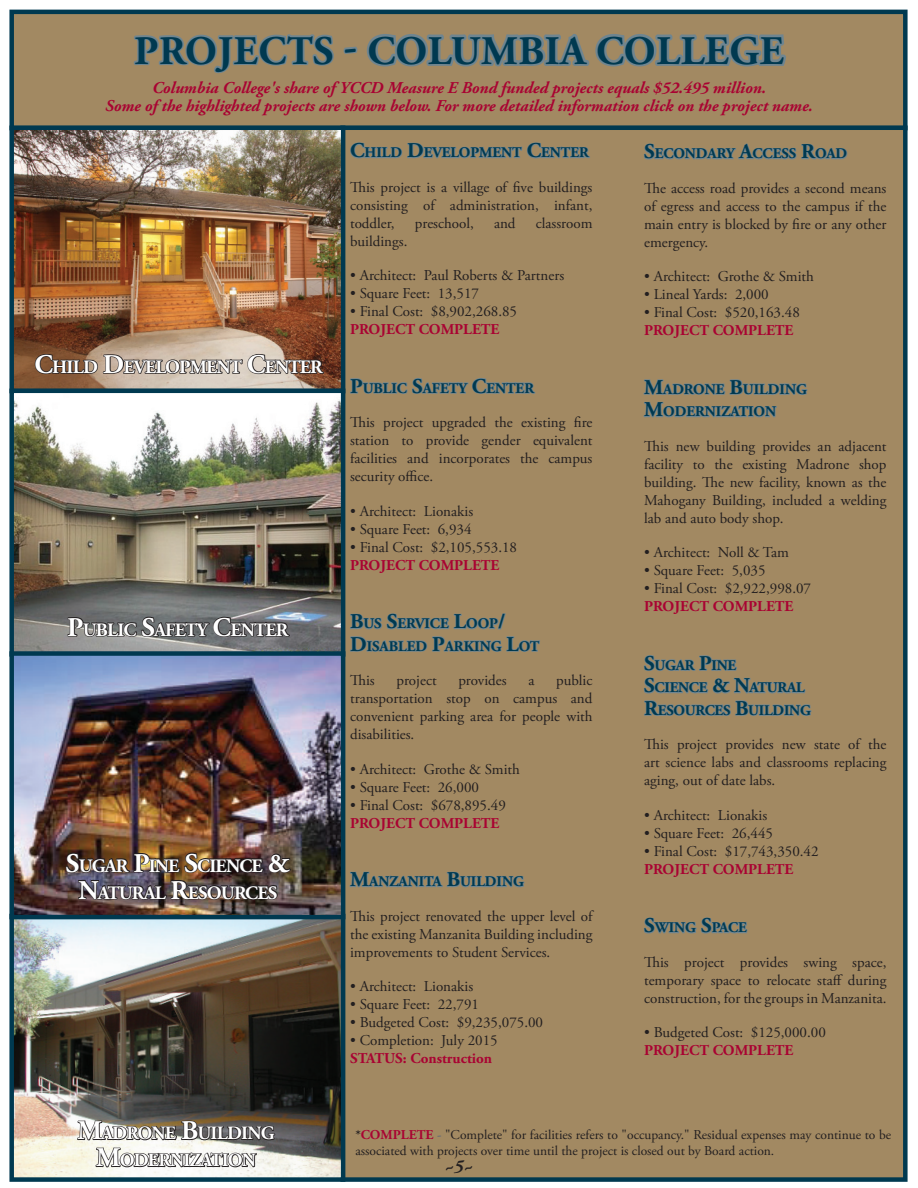
<style>
.page{position:relative;width:918px;height:1188px;background:#fff}
.page>*{position:absolute;margin:0;border:0;box-sizing:border-box;transform-origin:0 0}
.t1{font:700 40.5px "Adobe Garamond Pro";letter-spacing:.015em;color:#003950}
.t2{font:700 18.9px/27px "Adobe Garamond Pro";letter-spacing:-.045em;color:#fff;text-align:center}
.t3{font:italic 700 18px "Adobe Garamond Pro";color:#231f20}
.t4{font:italic 700 16.5px/18px "Adobe Garamond Pro";color:#a90332;text-align:center}
.t5{font:15px/18px "Adobe Garamond Pro";color:#231f20;text-align:justify}
.t6{font:700 15px "Adobe Garamond Pro";color:#a90332}
.t7{font:700 14.7px/22.5px "Adobe Garamond Pro";color:#003950}
.t8{font:13.5px/16.2px "Adobe Garamond Pro";color:#231f20}
.t9{font:700 13.5px "Adobe Garamond Pro";color:#a90332}
.s1{font-size:27px}
.s2{font-size:21px}
.s3{font-weight:700;color:#6c6d70}
.s4{color:#231f20}
</style>
<div class="page">
<div style="left:9px;top:10px;width:899px;height:120px;background:#a28962;border:4px solid #003950"></div>
<div style="left:343px;top:128px;width:562px;height:1052px;background:#a28962"></div>
<svg style="left:133px;top:34px;width:201px;height:39px"></svg>
<svg style="left:343px;top:46px;width:15px;height:8px"></svg>
<svg style="left:367px;top:34px;width:419px;height:33px"></svg>
<img style="left:14px;top:131px;width:326px;height:1046px">
<div style="left:9px;top:126px;width:336px;height:267px;border:4px solid #003950"></div>
<div style="left:9px;top:389px;width:336px;height:268px;border:4px solid #003950"></div>
<div style="left:9px;top:914px;width:336px;height:268px;border:4px solid #003950"></div>
<svg style="left:349px;top:125px;width:242px;height:34px"></svg>
<svg style="left:350px;top:378px;width:186px;height:16px"></svg>
<svg style="left:350px;top:613px;width:190px;height:39px"></svg>
<svg style="left:349px;top:871px;width:176px;height:17px"></svg>
<svg style="left:644px;top:143px;width:204px;height:17px"></svg>
<svg style="left:643px;top:379px;width:165px;height:39px"></svg>
<svg style="left:644px;top:655px;width:168px;height:61px"></svg>
<svg style="left:644px;top:917px;width:104px;height:17px"></svg>
<img style="left:34px;top:315px;width:290px;height:60px">
<svg style="left:67px;top:612px;width:223px;height:26px"></svg>
<svg style="left:76px;top:1076px;width:200px;height:92px"></svg>
<div style="left:9px;top:651px;width:336px;height:268px;border:4px solid #003950"></div>
<img style="left:65px;top:852px;width:227px;height:49px">
<h1 class="t1" style="left:134px;top:27px;width:599px">Projects - COLUMBIA COLLEGE</h1>
<p class="t4" style="left:105px;top:79px;width:709px">Columbia College's share of YCCD Measure E Bond funded projects equals $52.495 million.<br>Some of the highlighted projects are shown below. For more detailed information click on the project name.</p>
<p class="t2" style="left:34px;top:354px;width:290px"><span class="s1">C</span>HILD <span class="s1">D</span>EVELOPMENT <span class="s1">C</span>ENTER</p>
<p class="t2" style="left:67px;top:617px;width:223px"><span class="s1">P</span>UBLIC <span class="s1">S</span>AFETY <span class="s1">C</span>ENTER</p>
<p class="t2" style="left:66px;top:852px;width:226px"><span class="s1">S</span>UGAR <span class="s1">P</span>INE <span class="s1">S</span>CIENCE <span class="s1">&amp;<br>N</span>ATURAL <span class="s1">R</span>ESOURCES</p>
<p class="t2" style="left:78px;top:1120px;width:199px"><span class="s1">M</span>ADRONE <span class="s1">B</span>UILDING<br><span class="s1">M</span>ODERNIZATION</p>
<p class="t7" style="left:350px;top:142px;width:240px"><span class="s2">C</span>HILD <span class="s2">D</span>EVELOPMENT <span class="s2">C</span>ENTER</p>
<p class="t5" style="left:350px;top:179px;width:244px">This project is a village of five buildings consisting of administration, infant, toddler,</p>
<p class="t5" style="left:415px;top:215px;width:60px">preschool,</p>
<p class="t5" style="left:494px;top:215px;width:23px">and</p>
<p class="t5" style="left:536px;top:215px;width:58px">classroom</p>
<p class="t5" style="left:350px;top:233px;width:59px">buildings.</p>
<p class="t5" style="left:350px;top:267px;width:216px">• Architect: Paul Roberts &amp; Partners</p>
<p class="t5" style="left:350px;top:285px;width:130px">• Square Feet: 13,517</p>
<p class="t5" style="left:350px;top:303px;width:169px">• Final Cost: $8,902,268.85</p>
<p class="t6" style="left:350px;top:321px;width:133px">PROJECT COMPLETE</p>
<p class="t7" style="left:350px;top:377px;width:186px"><span class="s2">P</span>UBLIC <span class="s2">S</span>AFETY <span class="s2">C</span>ENTER</p>
<p class="t5" style="left:350px;top:414px;width:244px">This project upgraded the existing fire station to provide gender equivalent facilities and incorporates the campus security office.</p>
<p class="t5" style="left:350px;top:503px;width:125px">• Architect: Lionakis</p>
<p class="t5" style="left:350px;top:521px;width:123px">• Square Feet: 6,934</p>
<p class="t5" style="left:350px;top:539px;width:169px">• Final Cost: $2,105,553.18</p>
<p class="t6" style="left:350px;top:556px;width:133px">PROJECT COMPLETE</p>
<p class="t7" style="left:350px;top:613px;width:191px"><span class="s2">B</span>US <span class="s2">S</span>ERVICE <span class="s2">L</span>OOP<span class="s2">/<br>D</span>ISABLED <span class="s2">P</span>ARKING <span class="s2">L</span>OT</p>
<p class="t5" style="left:350px;top:672px;width:26px">This</p>
<p class="t5" style="left:396px;top:672px;width:42px">project</p>
<p class="t5" style="left:458px;top:672px;width:50px">provides</p>
<p class="t5" style="left:528px;top:672px;width:8px">a</p>
<p class="t5" style="left:350px;top:672px;width:244px;text-indent:206px">public transportation stop on campus and convenient parking area for people with disabilities.</p>
<p class="t5" style="left:350px;top:761px;width:171px">• Architect: Grothe &amp; Smith</p>
<p class="t5" style="left:350px;top:779px;width:130px">• Square Feet: 26,000</p>
<p class="t5" style="left:350px;top:797px;width:157px">• Final Cost: $678,895.49</p>
<p class="t6" style="left:350px;top:814px;width:133px">PROJECT COMPLETE</p>
<p class="t7" style="left:350px;top:871px;width:175px"><span class="s2">M</span>ANZANITA <span class="s2">B</span>UILDING</p>
<p class="t5" style="left:350px;top:908px;width:244px">This project renovated the upper level of the existing Manzanita Building including improvements to Student Services.</p>
<p class="t5" style="left:350px;top:978px;width:125px">• Architect: Lionakis</p>
<p class="t5" style="left:350px;top:996px;width:130px">• Square Feet: 22,791</p>
<p class="t5" style="left:350px;top:1014px;width:195px">• Budgeted Cost: $9,235,075.00</p>
<p class="t5" style="left:350px;top:1032px;width:149px">• Completion: July 2015</p>
<p class="t6" style="left:350px;top:1050px;width:144px">STATUS: Construction</p>
<p class="t7" style="left:644px;top:143px;width:204px"><span class="s2">S</span>ECONDARY <span class="s2">A</span>CCESS <span class="s2">R</span>OAD</p>
<p class="t5" style="left:644px;top:180px;width:244px">The access road provides a second means of egress and access to the campus if the main entry is blocked by fire or any other emergency.</p>
<p class="t5" style="left:644px;top:268px;width:171px">• Architect: Grothe &amp; Smith</p>
<p class="t5" style="left:644px;top:286px;width:126px">• Lineal Yards: 2,000</p>
<p class="t5" style="left:644px;top:304px;width:157px">• Final Cost: $520,163.48</p>
<p class="t6" style="left:644px;top:322px;width:133px">PROJECT COMPLETE</p>
<p class="t7" style="left:644px;top:378px;width:164px"><span class="s2">M</span>ADRONE <span class="s2">B</span>UILDING<br><span class="s2">M</span>ODERNIZATION</p>
<p class="t5" style="left:644px;top:438px;width:244px">This new building provides an adjacent facility to the existing Madrone shop building. The new facility, known as the Mahogany Building, included a welding lab and auto body shop.</p>
<p class="t5" style="left:644px;top:544px;width:146px">• Architect: Noll &amp; Tam</p>
<p class="t5" style="left:644px;top:562px;width:123px">• Square Feet: 5,035</p>
<p class="t5" style="left:644px;top:580px;width:169px">• Final Cost: $2,922,998.07</p>
<p class="t6" style="left:644px;top:598px;width:133px">PROJECT COMPLETE</p>
<p class="t7" style="left:644px;top:654px;width:168px"><span class="s2">S</span>UGAR <span class="s2">P</span>INE<br><span class="s2">S</span>CIENCE <span class="s2">&amp; N</span>ATURAL<br><span class="s2">R</span>ESOURCES <span class="s2">B</span>UILDING</p>
<p class="t5" style="left:644px;top:736px;width:244px">This project provides new state of the art science labs and classrooms replacing aging, out of date labs.</p>
<p class="t5" style="left:644px;top:807px;width:125px">• Architect: Lionakis</p>
<p class="t5" style="left:644px;top:825px;width:130px">• Square Feet: 26,445</p>
<p class="t5" style="left:644px;top:843px;width:176px">• Final Cost: $17,743,350.42</p>
<p class="t6" style="left:644px;top:860px;width:133px">PROJECT COMPLETE</p>
<p class="t7" style="left:644px;top:917px;width:104px"><span class="s2">S</span>WING <span class="s2">S</span>PACE</p>
<p class="t5" style="left:644px;top:954px;width:244px">This project provides swing space, temporary space to relocate staff during construction, for the groups in Manzanita.</p>
<p class="t5" style="left:644px;top:1024px;width:183px">• Budgeted Cost: $125,000.00</p>
<p class="t6" style="left:644px;top:1042px;width:133px">PROJECT COMPLETE</p>
<p class="t8" style="left:355px;top:1127px;width:537px;text-indent:82px"><span class="s3">-</span> "Complete" for facilities refers to "occupancy." Residual expenses may continue to be associated with projects over time until the project is closed out by Board action.</p>
<p class="t3" style="left:445px;top:1156px;width:30px">~5~</p>
<p class="t9" style="left:355px;top:1127px;width:63px"><span class="s4">*</span>COMPLETE</p>
</div>
